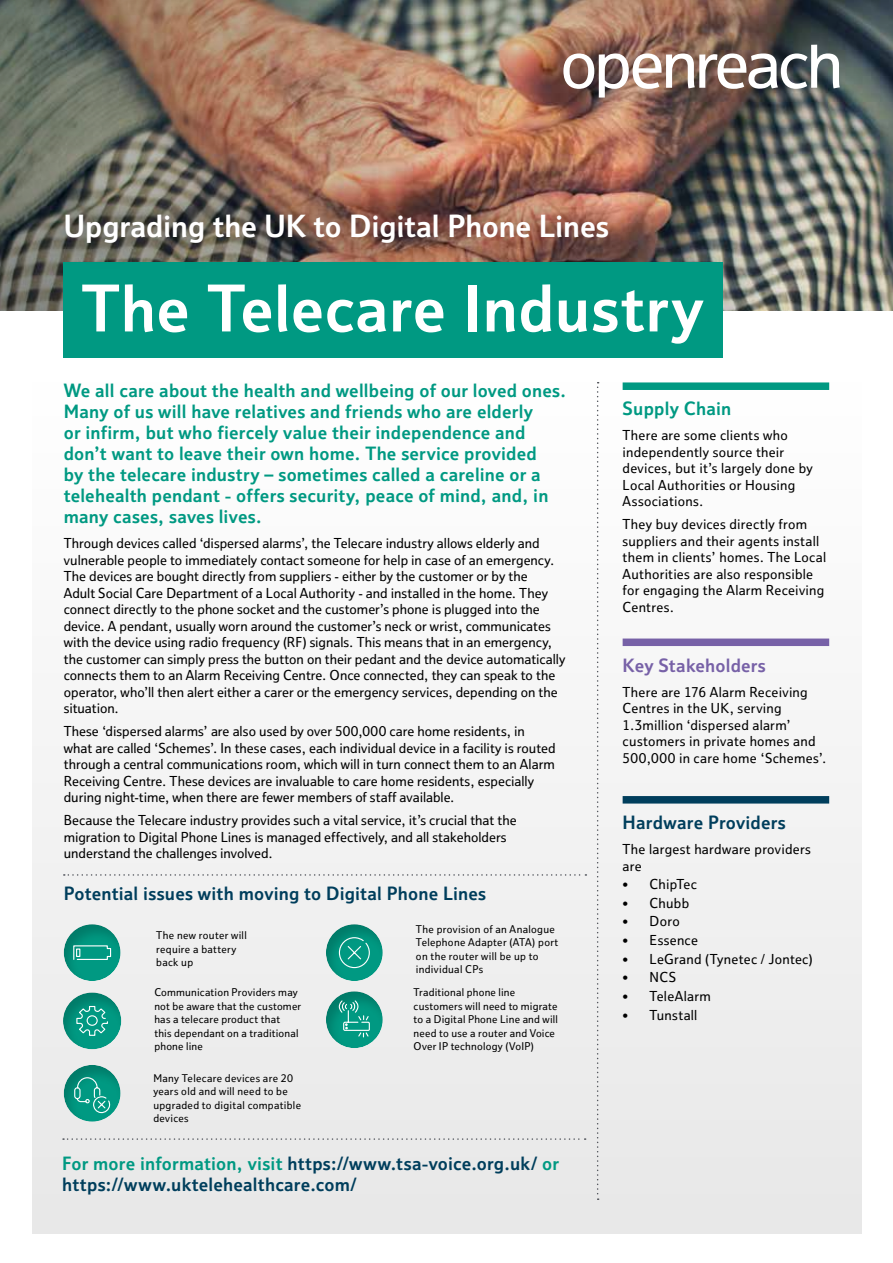
<style>
.page{position:relative;width:893px;height:1263px;background:#fff}
.page>*{position:absolute;margin:0;border:0;box-sizing:border-box;transform-origin:0 0}
.t1{font:700 63px "Openreach";letter-spacing:.005em;color:#fff}
.t2{font:700 30px "Openreach";letter-spacing:-.005em;color:#fff}
.t3{font:700 18px/21px "Openreach";letter-spacing:.01em;color:#009982}
.t4{font:700 18px/21px "Openreach";letter-spacing:.01em;color:#003e5c}
.t5{font:700 18px "Openreach";letter-spacing:.01em;color:#7761a7}
.t6{font:500 13.5px/16.5px "Openreach";letter-spacing:.005em;color:#000}
.t7{font:500 13.5px/16.5px "Openreach";letter-spacing:.025em;color:#000}
.t8{font:500 10.5px/13.5px "Openreach";letter-spacing:.025em;color:#000}
.s1{color:#009982}
</style>
<div class="page">
<div style="left:32px;top:382px;width:829px;height:851px;background:#f3f3f3"></div>
<img style="left:0;top:158px;width:893px;height:152px">
<div style="left:623px;top:382px;width:206px;height:8px;background:#009982"></div>
<div style="left:623px;top:638px;width:206px;height:8px;background:#7761a7"></div>
<div style="left:623px;top:796px;width:206px;height:7px;background:#003e5c"></div>
<svg style="left:597px;top:382px;width:2px;height:818px"></svg>
<div style="left:63px;top:922px;width:60px;height:60px;background:#000;opacity:.2"></div>
<svg style="left:73px;top:945px;width:39px;height:15px"></svg>
<div style="left:62px;top:990px;width:61px;height:60px;background:#000;opacity:.2"></div>
<svg style="left:76px;top:1005px;width:33px;height:31px"></svg>
<div style="left:63px;top:1063px;width:60px;height:60px;background:#000;opacity:.2"></div>
<div style="left:325px;top:922px;width:60px;height:60px;background:#000;opacity:.2"></div>
<svg style="left:338px;top:936px;width:32px;height:33px"></svg>
<svg style="left:64px;top:874px;width:522px;height:2px"></svg>
<svg style="left:63px;top:1138px;width:523px;height:2px"></svg>
<div style="left:326px;top:989px;width:59px;height:60px;background:#000;opacity:.2"></div>
<svg style="left:74px;top:1076px;width:37px;height:37px"></svg>
<svg style="left:338px;top:999px;width:32px;height:39px"></svg>
<div style="left:64px;top:263px;width:659px;height:95px;background:#009982"></div>
<div style="left:38px;top:187px;width:597px;height:83px;background:#000;opacity:.7"></div>
<img style="left:0;top:0;width:893px;height:158px">
<img style="left:563px;top:45px;width:277px;height:53px">
<h2 class="t2" style="left:64px;top:208px;width:547px">Upgrading the UK to Digital Phone Lines</h2>
<h1 class="t1" style="left:82px;top:271px;width:623px">The Telecare Industry</h1>
<p class="t3" style="left:64px;top:380px;width:504px">We all care about the health and wellbeing of our loved ones.<br>Many of us will have relatives and friends who are elderly<br>or infirm, but who fiercely value their independence and don’t want to leave their own home. The service provided<br>by the telecare industry – sometimes called a careline or a telehealth pendant - offers security, peace of mind, and, in many cases, saves lives.</p>
<p class="t6" style="left:64px;top:535px;width:503px">Through devices called ‘dispersed alarms’, the Telecare industry allows elderly and vulnerable people to immediately contact someone for help in case of an emergency.<br>The devices are bought directly from suppliers - either by the customer or by the<br>Adult Social Care Department of a Local Authority - and installed in the home. They connect directly to the phone socket and the customer’s phone is plugged into the device. A pendant, usually worn around the customer’s neck or wrist, communicates with the device using radio frequency (RF) signals. This means that in an emergency, the customer can simply press the button on their pedant and the device automatically connects them to an Alarm Receiving Centre. Once connected, they can speak to the operator, who’ll then alert either a carer or the emergency services, depending on the situation.</p>
<p class="t6" style="left:64px;top:723px;width:493px">These ‘dispersed alarms’ are also used by over 500,000 care home residents, in what are called ‘Schemes’. In these cases, each individual device in a facility is routed through a central communications room, which will in turn connect them to an Alarm Receiving Centre. These devices are invaluable to care home residents, especially during night-time, when there are fewer members of staff available.</p>
<p class="t6" style="left:64px;top:812px;width:454px">Because the Telecare industry provides such a vital service, it’s crucial that the migration to Digital Phone Lines is managed effectively, and all stakeholders understand the challenges involved.</p>
<h3 class="t4" style="left:64px;top:883px;width:424px">Potential issues with moving to Digital Phone Lines</h3>
<p class="t8" style="left:416px;top:922px;width:144px">The provision of an Analogue<br>Telephone Adapter (ATA) port on the router will be up to individual CPs</p>
<p class="t8" style="left:414px;top:985px;width:146px">Traditional phone line customers will need to migrate to a Digital Phone Line and will need to use a router and Voice<br>Over IP technology (VoIP)</p>
<p class="t8" style="left:156px;top:928px;width:92px">The new router will require a battery back up</p>
<p class="t8" style="left:154px;top:985px;width:148px">Communication Providers may not be aware that the customer has a telecare product that<br>this dependant on a traditional phone line</p>
<p class="t8" style="left:153px;top:1071px;width:149px">Many Telecare devices are 20 years old and will need to be upgraded to digital compatible devices</p>
<h3 class="t4" style="left:62px;top:1153px;width:498px"><span class="s1">For more information, visit</span> https://www.tsa-voice.org.uk/ <span class="s1">or </span>https://www.uktelehealthcare.com/</h3>
<h3 class="t3" style="left:623px;top:398px;width:110px">Supply Chain</h3>
<p class="t7" style="left:623px;top:427px;width:192px">There are some clients who independently source their devices, but it’s largely done by<br>Local Authorities or Housing<br>Associations.</p>
<p class="t7" style="left:623px;top:516px;width:205px">They buy devices directly from suppliers and their agents install them in clients’ homes. The Local<br>Authorities are also responsible for engaging the Alarm Receiving<br>Centres.</p>
<h3 class="t5" style="left:623px;top:654px;width:145px">Key Stakeholders</h3>
<p class="t7" style="left:623px;top:683px;width:205px">There are 176 Alarm Receiving<br>Centres in the UK, serving<br>1.3million ‘dispersed alarm’ customers in private homes and<br>500,000 in care home ‘Schemes’.</p>
<h3 class="t4" style="left:623px;top:812px;width:165px">Hardware Providers</h3>
<p class="t7" style="left:623px;top:841px;width:190px">The largest hardware providers are</p>
<p class="t6" style="left:623px;top:876px;width:76px">• ChipTec</p>
<p class="t6" style="left:623px;top:894px;width:68px">• Chubb</p>
<p class="t6" style="left:623px;top:913px;width:59px">• Doro</p>
<p class="t7" style="left:623px;top:932px;width:77px">• Essence</p>
<p class="t7" style="left:623px;top:950px;width:191px">• LeGrand (Tynetec / Jontec)</p>
<p class="t6" style="left:623px;top:969px;width:55px">• NCS</p>
<p class="t7" style="left:623px;top:987px;width:90px">• TeleAlarm</p>
<p class="t7" style="left:623px;top:1006px;width:76px">• Tunstall</p>
</div>
